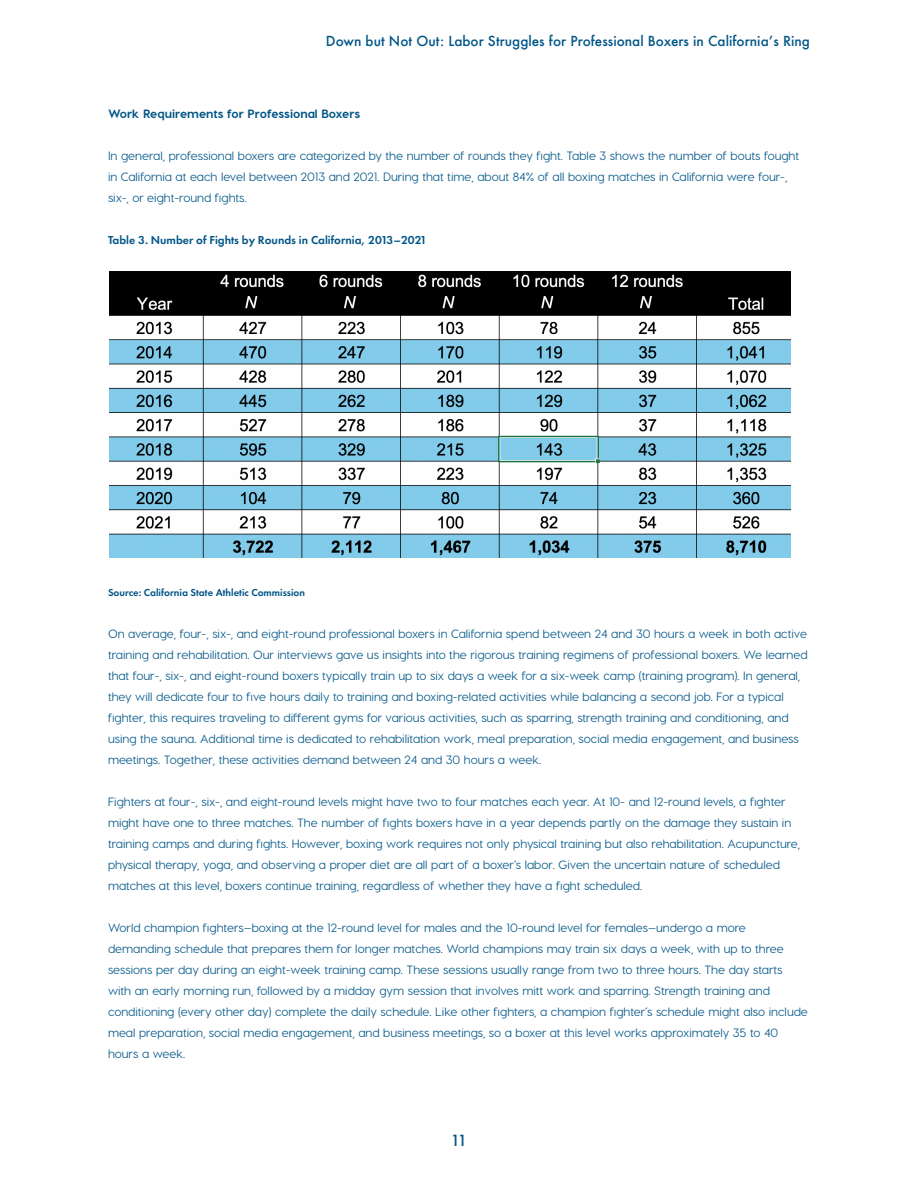
<style>
.page{position:relative;width:918px;height:1188px;background:#fff}
.page>*{position:absolute;margin:0;border:0;box-sizing:border-box;transform-origin:0 0}
.t1{font:500 15px "Futura";color:#005587}
.t2{font:500 13.5px "Futura";color:#005587}
.t3{font:500 12px/21px "Visby CF";color:#005587}
.t4{font:600 12px "Futura PT";color:#005587}
.t5{font:800 12px "Visby CF";color:#005587}
.t6{font:600 10.5px "Futura PT";color:#005587}
</style>
<div class="page">
<img style="left:110px;top:271px;width:681px;height:287px">
<p class="t2" style="left:326px;top:31px;width:486px">Down but Not Out: Labor Struggles for Professional Boxers in California’s Ring</p>
<p class="t5" style="left:108px;top:106px;width:254px">Work Requirements for Professional Boxers</p>
<p class="t3" style="left:108px;top:145px;width:693px">In general, professional boxers are categorized by the number of rounds they fight. Table 3 shows the number of bouts fought in California at each level between 2013 and 2021. During that time, about 84% of all boxing matches in California were four-, six-, or eight-round fights.</p>
<p class="t4" style="left:108px;top:232px;width:321px">Table 3. Number of Fights by Rounds in California, 2013–2021</p>
<p class="t6" style="left:108px;top:586px;width:199px">Source: California State Athletic Commission</p>
<p class="t3" style="left:108px;top:623px;width:701px">On average, four-, six-, and eight-round professional boxers in California spend between 24 and 30 hours a week in both active training and rehabilitation. Our interviews gave us insights into the rigorous training regimens of professional boxers. We learned that four-, six-, and eight-round boxers typically train up to six days a week for a six-week camp (training program). In general, they will dedicate four to five hours daily to training and boxing-related activities while balancing a second job. For a typical fighter, this requires traveling to different gyms for various activities, such as sparring, strength training and conditioning, and using the sauna. Additional time is dedicated to rehabilitation work, meal preparation, social media engagement, and business meetings. Together, these activities demand between 24 and 30 hours a week.</p>
<p class="t3" style="left:108px;top:791px;width:694px">Fighters at four-, six-, and eight-round levels might have two to four matches each year. At 10- and 12-round levels, a fighter might have one to three matches. The number of fights boxers have in a year depends partly on the damage they sustain in training camps and during fights. However, boxing work requires not only physical training but also rehabilitation. Acupuncture, physical therapy, yoga, and observing a proper diet are all part of a boxer’s labor. Given the uncertain nature of scheduled matches at this level, boxers continue training, regardless of whether they have a fight scheduled.</p>
<p class="t3" style="left:108px;top:917px;width:701px">World champion fighters—boxing at the 12-round level for males and the 10-round level for females—undergo a more demanding schedule that prepares them for longer matches. World champions may train six days a week, with up to three sessions per day during an eight-week training camp. These sessions usually range from two to three hours. The day starts with an early morning run, followed by a midday gym session that involves mitt work and sparring. Strength training and conditioning (every other day) complete the daily schedule. Like other fighters, a champion fighter’s schedule might also include meal preparation, social media engagement, and business meetings, so a boxer at this level works approximately 35 to 40 hours a week.</p>
<p class="t1" style="left:451px;top:1131px;width:18px">11</p>
</div>
